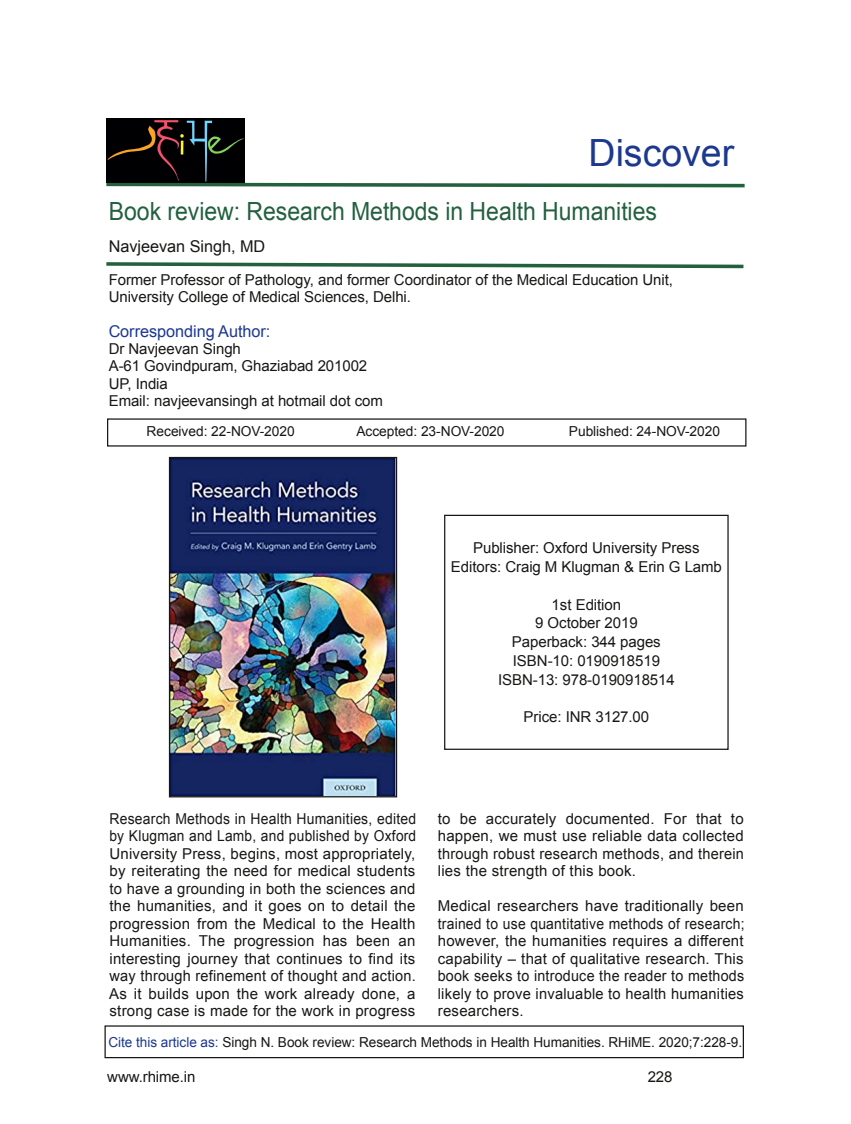
<style>
.page{position:relative;width:851px;height:1124px;background:#fff}
.page>*{position:absolute;margin:0;border:0;box-sizing:border-box;transform-origin:0 0}
.t1{font:37.5px "Arial";color:#1c388f}
.t2{font:25px "Arial";color:#22603e;scale:.92 1}
.t3{font:16.25px "Arial";color:#1c388f}
.t4{font:16.25px "Arial";color:#181715}
.t5{font:15px/17.5px "Arial";letter-spacing:-.005em;color:#181715;text-align:justify}
.t6{font:15px/17.5px "Arial";letter-spacing:-.005em;color:#181715;text-align:justify;scale:.93 1}
.t7{font:13.75px "Arial";color:#181715}
.s1{color:#1c388f}
</style>
<div class="page">
<div style="left:104px;top:1025px;width:639px;height:33px;border:1px solid #181715"></div>
<svg style="left:106px;top:181px;width:639px;height:7px"></svg>
<svg style="left:106px;top:262px;width:638px;height:7px"></svg>
<img style="left:106px;top:118px;width:138px;height:64px">
<div style="left:444px;top:514px;width:284px;height:235px;border:1px solid #181715"></div>
<img style="left:171px;top:459px;width:224px;height:336px">
<div style="left:169px;top:457px;width:228px;height:340px;border:1px solid #181715"></div>
<h1 class="t1" style="left:588px;top:132px;width:147px">Discover</h1>
<h2 class="t2" style="left:109px;top:197px;width:597px">Book review: Research Methods in Health Humanities</h2>
<p class="t4" style="left:109px;top:238px;width:158px">Navjeevan Singh, MD</p>
<p class="t5" style="left:109px;top:271px;width:565px">Former Professor of Pathology, and former Coordinator of the Medical Education Unit,<br>University College of Medical Sciences, Delhi.</p>
<p class="t3" style="left:109px;top:322px;width:163px">Corresponding Author:</p>
<p class="t5" style="left:109px;top:340px;width:276px;text-align:left">Dr Navjeevan Singh<br>A-61 Govindpuram, Ghaziabad 201002<br>UP, India<br>Email: navjeevansingh at hotmail dot com</p>
<p class="t7" style="left:147px;top:424px;width:150px">Received: 22-NOV-2020</p>
<p class="t7" style="left:356px;top:424px;width:150px">Accepted: 23-NOV-2020</p>
<p class="t7" style="left:569px;top:424px;width:153px">Published: 24-NOV-2020</p>
<p class="t5" style="left:451px;top:538px;width:272px;line-height:18.8px;text-align:center">Publisher: Oxford University Press<br>Editors: Craig M Klugman &amp; Erin G Lamb</p>
<p class="t5" style="left:498px;top:595px;width:178px;line-height:18.8px;text-align:center">1st Edition<br>9 October 2019<br>Paperback: 344 pages<br>ISBN-10: 0190918519<br>ISBN-13: 978-0190918514</p>
<p class="t5" style="left:523px;top:708px;width:127px">Price: INR 3127.00</p>
<p class="t6" style="left:109px;top:809px;width:332px">Research Methods in Health Humanities, edited by Klugman and Lamb, and published by Oxford University Press, begins, most appropriately, by reiterating the need for medical students to have a grounding in both the sciences and the humanities, and it goes on to detail the progression from the Medical to the Health Humanities. The progression has been an interesting journey that continues to find its way through refinement of thought and action.<br>As it builds upon the work already done, a strong case is made for the work in progress</p>
<p class="t5" style="left:438px;top:809px;width:308px">to be accurately documented. For that to happen, we must use reliable data collected through robust research methods, and therein lies the strength of this book.</p>
<p class="t5" style="left:438px;top:897px;width:308px">Medical researchers have traditionally been trained to use quantitative methods of research; however, the humanities requires a different capability – that of qualitative research. This book seeks to introduce the reader to methods likely to prove invaluable to health humanities researchers.</p>
<p class="t7" style="left:108px;top:1034px;width:635px"><span class="s1">Cite this article as:</span> Singh N. Book review: Research Methods in Health Humanities. RHiME. 2020;7:228-9.</p>
<p class="t5" style="left:107px;top:1067px;width:90px">www.rhime.in</p>
<p class="t5" style="left:647px;top:1067px;width:26px">228</p>
</div>
